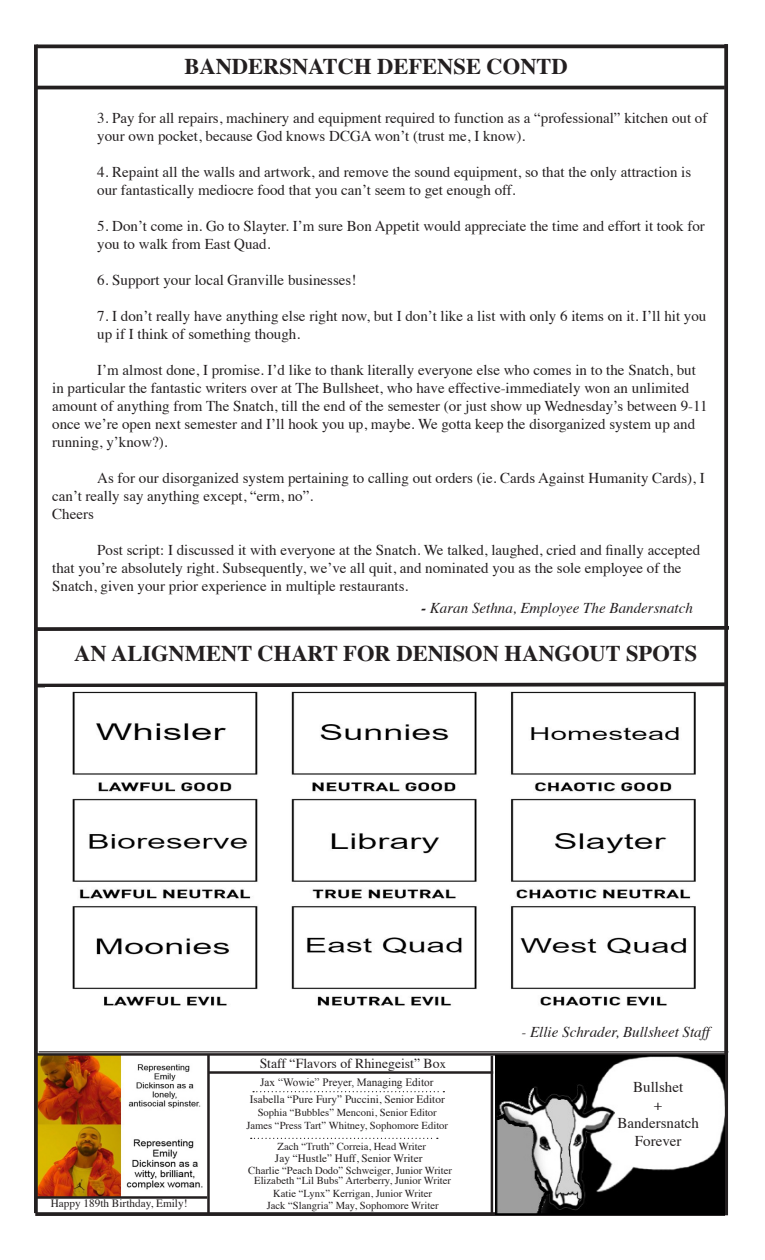
<style>
.page{position:relative;width:765px;height:1260px;background:#fff}
.page>*{position:absolute;margin:0;border:0;box-sizing:border-box;transform-origin:0 0}
.t1{font:700 22.5px "Times";color:#231f20}
.t2{font:15px/18px "Times";color:#231f20}
.t3{font:italic 15px "Times";color:#231f20}
.t4{font:13.75px "Times";color:#231f20}
.t5{font:11.25px "Times";color:#231f20}
.t6{font:11.25px "Times New Roman";color:#231f20}
.t7{font:10.62px "Times";color:#231f20}
.s1{font-weight:700}
.s2{font-size:12.5px}
</style>
<div class="page">
<img style="left:38px;top:1056px;width:165px;height:140px">
<svg style="left:35px;top:1212px;width:690px;height:4px;background:#2f2b2c"></svg>
<hr style="left:207px;top:1054px;width:3px;height:161px;background:#231f20">
<hr style="left:37px;top:1053px;width:689px;height:3px;background:#231f20">
<hr style="left:491px;top:1056px;width:2px;height:157px;background:#231f20">
<svg style="left:34px;top:44px;width:4px;height:1169px;background:#2f2b2b"></svg>
<svg style="left:37px;top:44px;width:687px;height:4px;background:#3d3a3b"></svg>
<hr style="left:209px;top:1071px;width:284px;height:3px;background:#231f20">
<svg style="left:253px;top:1091px;width:191px;height:1px"></svg>
<hr style="left:35px;top:86px;width:690px;height:3px;background:#231f20">
<hr style="left:39px;top:1051px;width:689px;height:1px;background:#231f20">
<svg style="left:724px;top:44px;width:4px;height:1171px;background:#302d2e"></svg>
<img style="left:495px;top:1055px;width:230px;height:160px">
<svg style="left:251px;top:1138px;width:187px;height:1px"></svg>
<svg style="left:34px;top:624px;width:695px;height:9px"></svg>
<svg style="left:34px;top:681px;width:694px;height:8px"></svg>
<img style="left:45px;top:687px;width:675px;height:319px">
<hr style="left:37px;top:1196px;width:170px;height:3px;background:#231f20">
<p class="t1" style="left:184px;top:45px;width:385px">BANDERSNATCH DEFENSE CONTD</p>
<p class="t2" style="left:97px;top:108px;width:612px">3. Pay for all repairs, machinery and equipment required to function as a “professional” kitchen out of your own pocket, because God knows DCGA won’t (trust me, I know).</p>
<p class="t2" style="left:97px;top:162px;width:596px">4. Repaint all the walls and artwork, and remove the sound equipment, so that the only attraction is our fantastically mediocre food that you can’t seem to get enough off.</p>
<p class="t2" style="left:97px;top:216px;width:609px">5. Don’t come in. Go to Slayter. I’m sure Bon Appetit would appreciate the time and effort it took for you to walk from East Quad.</p>
<p class="t2" style="left:97px;top:270px;width:261px">6. Support your local Granville businesses!</p>
<p class="t2" style="left:97px;top:306px;width:611px">7. I don’t really have anything else right now, but I don’t like a list with only 6 items on it. I’ll hit you up if I think of something though.</p>
<p class="t2" style="left:52px;top:360px;width:657px;text-indent:45px">I’m almost done, I promise. I’d like to thank literally everyone else who comes in to the Snatch, but in particular the fantastic writers over at The Bullsheet, who have effective-immediately won an unlimited amount of anything from The Snatch, till the end of the semester (or just show up Wednesday’s between 9-11 once we’re open next semester and I’ll hook you up, maybe. We gotta keep the disorganized system up and running, y’know?).</p>
<p class="t2" style="left:52px;top:468px;width:654px;text-indent:45px">As for our disorganized system pertaining to calling out orders (ie. Cards Against Humanity Cards), I can’t really say anything except, “erm, no”.</p>
<p class="t2" style="left:52px;top:504px;width:43px">Cheers</p>
<p class="t2" style="left:52px;top:540px;width:649px;text-indent:45px">Post script: I discussed it with everyone at the Snatch. We talked, laughed, cried and finally accepted that you’re absolutely right. Subsequently, we’ve all quit, and nominated you as the sole employee of the<br>Snatch, given your prior experience in multiple restaurants.</p>
<p class="t3" style="left:421px;top:595px;width:273px"><span class="s1">-</span> Karan Sethna, Employee The Bandersnatch</p>
<p class="t1" style="left:74px;top:632px;width:625px">AN ALIGNMENT CHART FOR DENISON HANGOUT SPOTS</p>
<p class="t5" style="left:51px;top:1193px;width:138px">Happy 189th Birthday, Emily!</p>
<p class="t4" style="left:260px;top:1050px;width:188px">Staff “Flavors of Rhinegeist” Bo<span class="s2">x</span></p>
<p class="t6" style="left:260px;top:1075px;width:175px">Jax “Wowie” Preyer, Managing Editor</p>
<p class="t5" style="left:250px;top:1089px;width:196px">Isabella “Pure Fury” Puccini, Senior Editor</p>
<p class="t7" style="left:258px;top:1103px;width:181px">Sophia “Bubbles” Menconi, Senior Editor</p>
<p class="t7" style="left:246px;top:1115px;width:203px">James “Press Tart” Whitney, Sophomore Editor</p>
<p class="t7" style="left:278px;top:1137px;width:150px">Zach “Truth” Correia, Head Writer</p>
<p class="t5" style="left:275px;top:1148px;width:149px">Jay “Hustle” Huff, Senior Writer</p>
<p class="t7" style="left:248px;top:1160px;width:205px">Charlie “Peach Dodo” Schweiger, Junior Writer</p>
<p class="t7" style="left:254px;top:1170px;width:198px">Elizabeth “Lil Bubs” Arterberry, Junior Writer</p>
<p class="t7" style="left:273px;top:1183px;width:161px">Katie “Lynx” Kerrigan, Junior Writer</p>
<p class="t7" style="left:267px;top:1196px;width:173px">Jack “Slangria” May, Sophomore Writer</p>
<p class="t3" style="left:521px;top:1019px;width:190px">- Ellie Schrader, Bullsheet Staff</p>
<p class="t2" style="left:633px;top:1076px;width:52px">Bullshet</p>
<p class="t2" style="left:654px;top:1094px;width:10px">+</p>
<p class="t2" style="left:617px;top:1112px;width:83px">Bandersnatch</p>
<p class="t2" style="left:635px;top:1130px;width:48px">Forever</p>
</div>
